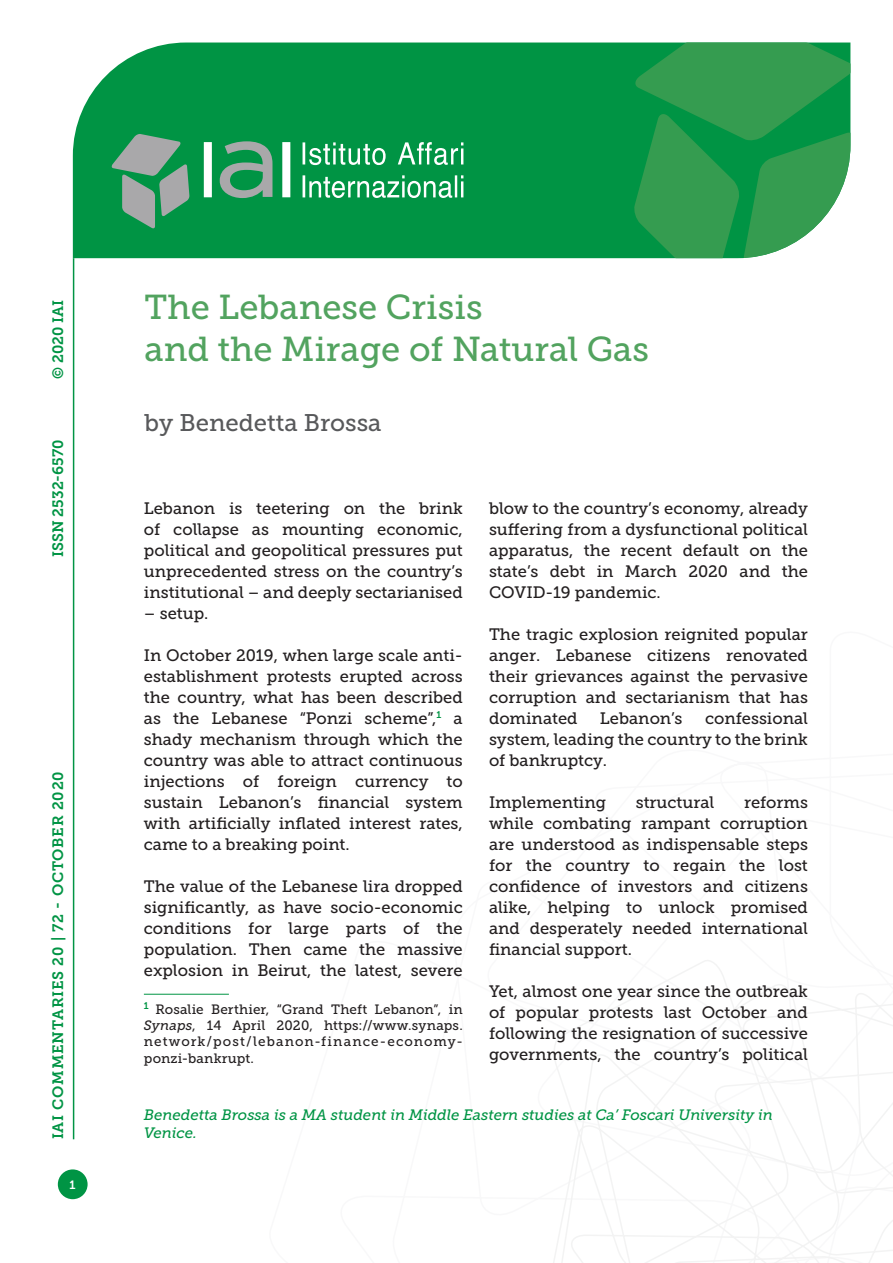
<style>
.page{position:relative;width:893px;height:1263px;background:#fff}
.page>*{position:absolute;margin:0;border:0;box-sizing:border-box;transform-origin:0 0}
.Titolo_Copertina{font:34.5px "Museo Slab 500";color:#52a35f}
.Autori_copertina{font:24px "Museo Slab 500";color:#58595b}
.Testo{font:16.5px/21px "Museo Slab 500";color:#231f20;text-align:justify}
.t1{font:italic 15px/18px "Museo Slab 500";color:#009444}
.t2{font:15px "Museo Slab 700";letter-spacing:.05em;color:#009444}
.t3{font:15px "Museo Slab 700";color:#009444}
.Nota{font:13.5px/16.2px "Museo Slab 500";letter-spacing:.07em;color:#231f20;text-align:justify}
.t4{font:12px "Museo Slab 700";color:#fff}
.s1{font-style:italic}
</style>
<div class="page">
<svg style="left:553px;top:960px;width:340px;height:303px"></svg>
<hr style="left:73px;top:258px;width:1px;height:881px;background:#009444">
<div style="left:73px;top:43px;width:560px;height:215px;background:#009444"></div>
<svg style="left:633px;top:43px;width:217px;height:215px"></svg>
<svg style="left:303px;top:142px;width:160px;height:56px"></svg>
<svg style="left:111px;top:134px;width:79px;height:95px"></svg>
<svg style="left:204px;top:141px;width:86px;height:57px"></svg>
<div style="left:58px;top:1169px;width:30px;height:30px;background:#009444;border-radius:50%"></div>
<hr style="left:144px;top:994px;width:85px;height:1px;background:#009444">
<p class="t2" style="left:50px;top:379px;width:80px;rotate:-90deg">© 2020 IAI</p>
<p class="t3" style="left:50px;top:557px;width:119px;rotate:-90deg">ISSN 2532-6570</p>
<p class="t2" style="left:50px;top:1139px;width:369px;rotate:-90deg">IAI COMMENTARIES 20 | 72 - OCTOBER 2020</p>
<p class="t4" style="left:70px;top:1178px;width:8px">1</p>
<p class="Titolo_Copertina" style="left:145px;top:288px;width:339px">The Lebanese Crisis</p>
<p class="Titolo_Copertina" style="left:145px;top:330px;width:506px">and the Mirage of Natural Gas</p>
<p class="Autori_copertina" style="left:145px;top:409px;width:238px">by Benedetta Brossa</p>
<p class="Testo" style="left:144px;top:498px;width:320px">Lebanon is teetering on the brink of collapse as mounting economic, political and geopolitical pressures put unprecedented stress on the country’s institutional – and deeply sectarianised</p>
<p class="Testo" style="left:144px;top:603px;width:66px">– setup.</p>
<p class="Testo" style="left:144px;top:645px;width:320px">In October 2019, when large scale anti&shy;establishment protests erupted across the country, what has been described as the Lebanese “Ponzi scheme”,<sup>1</sup> a shady mechanism through which the country was able to attract continuous injections of foreign currency to sustain Lebanon’s financial system with artificially inflated interest rates, came to a breaking point.</p>
<p class="Testo" style="left:144px;top:876px;width:320px">The value of the Lebanese lira dropped significantly, as have socio-economic conditions for large parts of the population. Then came the massive explosion in Beirut, the latest, severe</p>
<p class="Nota" style="left:144px;top:1001px;width:320px"><sup>1</sup> Rosalie Berthier, “Grand Theft Lebanon”, in <span class="s1">Synaps</span>, 14 April 2020, https://www.synaps. network/post/lebanon-finance-economy&shy;ponzi-bankrupt.</p>
<p class="Testo" style="left:489px;top:498px;width:320px">blow to the country’s economy, already suffering from a dysfunctional political apparatus, the recent default on the state’s debt in March 2020 and the COVID-19 pandemic.</p>
<p class="Testo" style="left:489px;top:624px;width:320px">The tragic explosion reignited popular anger. Lebanese citizens renovated their grievances against the pervasive corruption and sectarianism that has dominated</p>
<p class="Testo" style="left:600px;top:708px;width:84px">Lebanon’s</p>
<p class="Testo" style="left:489px;top:708px;width:320px;text-indent:216px">confessional system, leading the country to the brink of bankruptcy.</p>
<p class="Testo" style="left:489px;top:792px;width:119px">Implementing</p>
<p class="Testo" style="left:636px;top:792px;width:80px">structural</p>
<p class="Testo" style="left:489px;top:792px;width:320px;text-indent:255px">reforms while combating rampant corruption are understood as indispensable steps for the country to regain the lost confidence of investors and citizens alike, helping to unlock promised and desperately needed international financial support.</p>
<p class="Testo" style="left:489px;top:981px;width:320px">Yet, almost one year since the outbreak of popular protests last October and following the resignation of successive governments, the country’s political</p>
<p class="t1" style="left:144px;top:1106px;width:630px">Benedetta Brossa is a MA student in Middle Eastern studies at Ca’ Foscari University in<br>Venice.</p>
</div>
